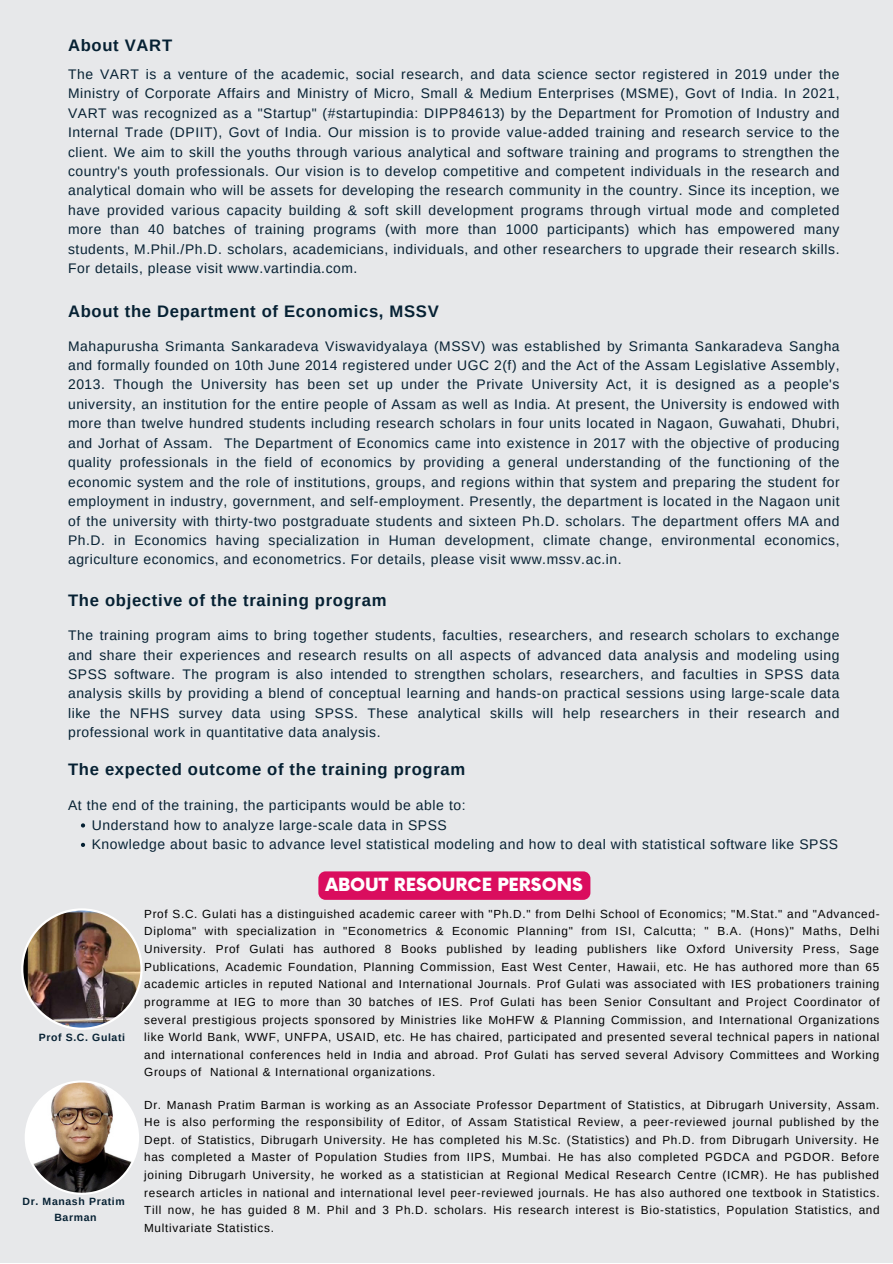
<style>
.page{position:relative;width:893px;height:1264px;background:#fff}
.page>*{position:absolute;margin:0;border:0;box-sizing:border-box;transform-origin:0 0}
.t1{font:900 17.7px "Now";color:#fff}
.t2{font:700 16.65px "Arimo";letter-spacing:.04em;color:#062133}
.t3{font:13.95px/19.5px "Arimo";letter-spacing:.04em;color:#062133;text-align:justify}
.t4{font:11.7px/17.5px "Arimo";letter-spacing:.06em;color:#000;text-align:justify}
.t5{font:700 10.5px/15.8px "Arimo";letter-spacing:.06em;color:#062133;text-align:center}
</style>
<div class="page">
<div style="left:0;top:0;width:892px;height:1262px;background:#e7e8ea"></div>
<svg style="left:81px;top:823px;width:4px;height:4px"></svg>
<svg style="left:81px;top:842px;width:4px;height:5px"></svg>
<svg style="left:25px;top:1080px;width:114px;height:114px"></svg>
<img style="left:21px;top:908px;width:122px;height:121px">
<div style="left:318px;top:871px;width:272px;height:28px;background:#da0d5e;border-radius:7px"></div>
<p class="t2" style="left:68px;top:36px;width:106px">About VART</p>
<p class="t3" style="left:68px;top:64px;width:773px">The VART is a venture of the academic, social research, and data science sector registered in 2019 under the Ministry of Corporate Affairs and Ministry of Micro, Small &amp; Medium Enterprises (MSME), Govt of India. In 2021, VART was recognized as a "Startup" (#startupindia: DIPP84613) by the Department for Promotion of Industry and Internal Trade (DPIIT), Govt of India. Our mission is to provide value-added training and research service to the client. We aim to skill the youths through various analytical and software training and programs to strengthen the country's youth professionals. Our vision is to develop competitive and competent individuals in the research and analytical domain who will be assets for developing the research community in the country. Since its inception, we have provided various capacity building &amp; soft skill development programs through virtual mode and completed more than 40 batches of training programs (with more than 1000 participants) which has empowered many students, M.Phil./Ph.D. scholars, academicians, individuals, and other researchers to upgrade their research skills.<br>For details, please visit www.vartindia.com.</p>
<p class="t2" style="left:68px;top:301px;width:372px">About the Department of Economics, MSSV</p>
<p class="t3" style="left:68px;top:336px;width:773px">Mahapurusha Srimanta Sankaradeva Viswavidyalaya (MSSV) was established by Srimanta Sankaradeva Sangha and formally founded on 10th June 2014 registered under UGC 2(f) and the Act of the Assam Legislative Assembly, 2013. Though the University has been set up under the Private University Act, it is designed as a people's university, an institution for the entire people of Assam as well as India. At present, the University is endowed with more than twelve hundred students including research scholars in four units located in Nagaon, Guwahati, Dhubri, and Jorhat of Assam. The Department of Economics came into existence in 2017 with the objective of producing quality professionals in the field of economics by providing a general understanding of the functioning of the economic system and the role of institutions, groups, and regions within that system and preparing the student for employment in industry, government, and self-employment. Presently, the department is located in the Nagaon unit of the university with thirty-two postgraduate students and sixteen Ph.D. scholars. The department offers MA and Ph.D. in Economics having specialization in Human development, climate change, environmental economics, agriculture economics, and econometrics. For details, please visit www.mssv.ac.in.</p>
<p class="t2" style="left:68px;top:591px;width:320px">The objective of the training program</p>
<p class="t3" style="left:68px;top:625px;width:773px">The training program aims to bring together students, faculties, researchers, and research scholars to exchange and share their experiences and research results on all aspects of advanced data analysis and modeling using SPSS software. The program is also intended to strengthen scholars, researchers, and faculties in SPSS data analysis skills by providing a blend of conceptual learning and hands-on practical sessions using large-scale data like the NFHS survey data using SPSS. These analytical skills will help researchers in their research and professional work in quantitative data analysis.</p>
<p class="t2" style="left:68px;top:759px;width:398px">The expected outcome of the training program</p>
<p class="t3" style="left:68px;top:795px;width:399px">At the end of the training, the participants would be able to:</p>
<p class="t3" style="left:92px;top:815px;width:747px">Understand how to analyze large-scale data in SPSS<br>Knowledge about basic to advance level statistical modeling and how to deal with statistical software like SPSS</p>
<p class="t5" style="left:39px;top:1029px;width:88px">Prof S.C. Gulati</p>
<p class="t5" style="left:23px;top:1193px;width:104px">Dr. Manash Pratim<br>Barman</p>
<p class="t1" style="left:325px;top:874px;width:259px">ABOUT RESOURCE PERSONS</p>
<p class="t4" style="left:144px;top:904px;width:737px">Prof S.C. Gulati has a distinguished academic career with "Ph.D." from Delhi School of Economics; "M.Stat." and "Advanced-Diploma" with specialization in "Econometrics &amp; Economic Planning" from ISI, Calcutta; " B.A. (Hons)" Maths, Delhi University. Prof Gulati has authored 8 Books published by leading publishers like Oxford University Press, Sage Publications, Academic Foundation, Planning Commission, East West Center, Hawaii, etc. He has authored more than 65 academic articles in reputed National and International Journals. Prof Gulati was associated with IES probationers training programme at IEG to more than 30 batches of IES. Prof Gulati has been Senior Consultant and Project Coordinator of several prestigious projects sponsored by Ministries like MoHFW &amp; Planning Commission, and International Organizations like World Bank, WWF, UNFPA, USAID, etc. He has chaired, participated and presented several technical papers in national and international conferences held in India and abroad. Prof Gulati has served several Advisory Committees and Working Groups of National &amp; International organizations.</p>
<p class="t4" style="left:144px;top:1095px;width:737px">Dr. Manash Pratim Barman is working as an Associate Professor Department of Statistics, at Dibrugarh University, Assam.<br>He is also performing the responsibility of Editor, of Assam Statistical Review, a peer-reviewed journal published by the Dept. of Statistics, Dibrugarh University. He has completed his M.Sc. (Statistics) and Ph.D. from Dibrugarh University. He has completed a Master of Population Studies from IIPS, Mumbai. He has also completed PGDCA and PGDOR. Before joining Dibrugarh University, he worked as a statistician at Regional Medical Research Centre (ICMR). He has published research articles in national and international level peer-reviewed journals. He has also authored one textbook in Statistics.<br>Till now, he has guided 8 M. Phil and 3 Ph.D. scholars. His research interest is Bio-statistics, Population Statistics, and Multivariate Statistics.</p>
</div>
